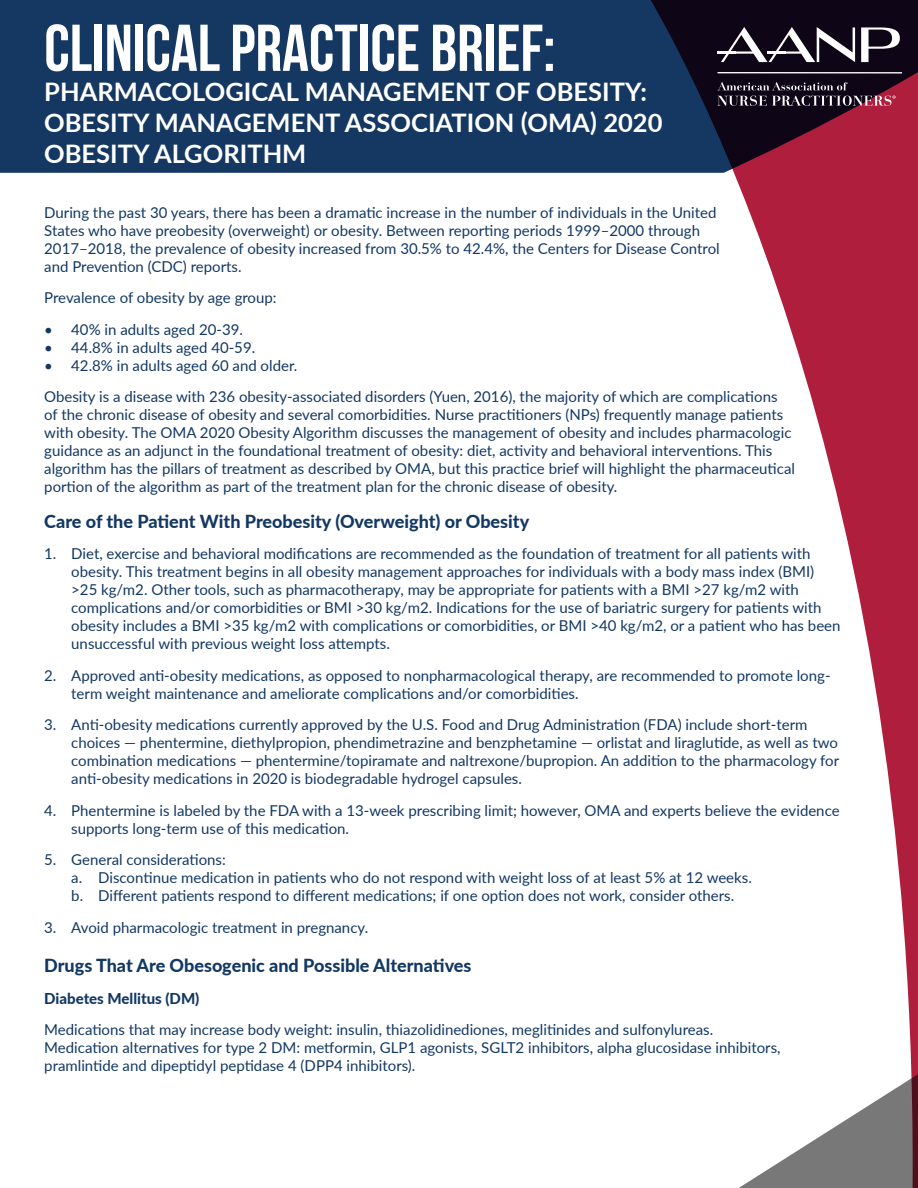
<style>
.page{position:relative;width:918px;height:1188px;background:#fff}
.page>*{position:absolute;margin:0;border:0;box-sizing:border-box;transform-origin:0 0}
.t1{font:700 66px "Bebas Neue";color:#fff}
.t2{font:700 25.5px/30.6px "Lato";color:#fff}
.t3{font:800 18px "Lato";color:#133863}
.t4{font:15px/18px "Lato";color:#133863}
.t5{font:800 15px "Lato";color:#133863}
</style>
<div class="page">
<svg style="left:734px;top:173px;width:184px;height:1015px"></svg>
<svg style="left:0;top:0;width:918px;height:173px;fill:#153862"></svg>
<hr style="left:718px;top:72px;width:184px;height:1px;background:#fff">
<svg style="left:861px;top:27px;width:39px;height:35px"></svg>
<svg style="left:717px;top:27px;width:138px;height:35px"></svg>
<svg style="left:717px;top:82px;width:179px;height:24px"></svg>
<p class="t1" style="left:44px;top:12px;width:513px">CLINICAL PRACTICE BRIEF:</p>
<p class="t2" style="left:44px;top:76px;width:620px">PHARMACOLOGICAL MANAGEMENT OF OBESITY:<br>OBESITY MANAGEMENT ASSOCIATION (OMA) 2020<br>OBESITY ALGORITHM</p>
<p class="t4" style="left:44px;top:203px;width:677px">During the past 30 years, there has been a dramatic increase in the number of individuals in the United States who have preobesity (overweight) or obesity. Between reporting periods 1999–2000 through 2017–2018, the prevalence of obesity increased from 30.5% to 42.4%, the Centers for Disease Control and Prevention (CDC) reports.</p>
<p class="t4" style="left:44px;top:288px;width:234px">Prevalence of obesity by age group:</p>
<p class="t4" style="left:44px;top:320px;width:200px">• 40% in adults aged 20-39.</p>
<p class="t4" style="left:44px;top:338px;width:212px">• 44.8% in adults aged 40-59.</p>
<p class="t4" style="left:44px;top:356px;width:255px">• 42.8% in adults aged 60 and older.</p>
<p class="t4" style="left:44px;top:387px;width:752px">Obesity is a disease with 236 obesity-associated disorders (Yuen, 2016), the majority of which are complications<br>of the chronic disease of obesity and several comorbidities. Nurse practitioners (NPs) frequently manage patients with obesity. The OMA 2020 Obesity Algorithm discusses the management of obesity and includes pharmacologic guidance as an adjunct in the foundational treatment of obesity: diet, activity and behavioral interventions. This algorithm has the pillars of treatment as described by OMA, but this practice brief will highlight the pharmaceutical portion of the algorithm as part of the treatment plan for the chronic disease of obesity.</p>
<p class="t3" style="left:44px;top:508px;width:487px">Care of the Patient With Preobesity (Overweight) or Obesity</p>
<p class="t4" style="left:71px;top:544px;width:771px;text-indent:-27px">1. Diet, exercise and behavioral modifications are recommended as the foundation of treatment for all patients with obesity. This treatment begins in all obesity management approaches for individuals with a body mass index (BMI) &gt;25 kg/m2. Other tools, such as pharmacotherapy, may be appropriate for patients with a BMI &gt;27 kg/m2 with complications and/or comorbidities or BMI &gt;30 kg/m2. Indications for the use of bariatric surgery for patients with obesity includes a BMI &gt;35 kg/m2 with complications or comorbidities, or BMI &gt;40 kg/m2, or a patient who has been unsuccessful with previous weight loss attempts.</p>
<p class="t4" style="left:71px;top:666px;width:761px;text-indent:-27px">2. Approved anti-obesity medications, as opposed to nonpharmacological therapy, are recommended to promote long&shy;term weight maintenance and ameliorate complications and/or comorbidities.</p>
<p class="t4" style="left:71px;top:715px;width:769px;text-indent:-27px">3. Anti-obesity medications currently approved by the U.S. Food and Drug Administration (FDA) include short-term choices — phentermine, diethylpropion, phendimetrazine and benzphetamine — orlistat and liraglutide, as well as two combination medications — phentermine/topiramate and naltrexone/bupropion. An addition to the pharmacology for anti-obesity medications in 2020 is biodegradable hydrogel capsules.</p>
<p class="t4" style="left:71px;top:801px;width:770px;text-indent:-27px">4. Phentermine is labeled by the FDA with a 13-week prescribing limit; however, OMA and experts believe the evidence supports long-term use of this medication.</p>
<p class="t4" style="left:44px;top:850px;width:183px">5. General considerations:</p>
<p class="t4" style="left:71px;top:868px;width:682px">a. Discontinue medication in patients who do not respond with weight loss of at least 5% at 12 weeks.</p>
<p class="t4" style="left:71px;top:886px;width:665px">b. Different patients respond to different medications; if one option does not work, consider others.</p>
<p class="t4" style="left:44px;top:918px;width:325px">3. Avoid pharmacologic treatment in pregnancy.</p>
<p class="t3" style="left:44px;top:952px;width:429px">Drugs That Are Obesogenic and Possible Alternatives</p>
<p class="t5" style="left:44px;top:987px;width:157px">Diabetes Mellitus (DM)</p>
<p class="t4" style="left:44px;top:1020px;width:670px">Medications that may increase body weight: insulin, thiazolidinediones, meglitinides and sulfonylureas.</p>
<p class="t4" style="left:44px;top:1038px;width:738px">Medication alternatives for type 2 DM: metformin, GLP1 agonists, SGLT2 inhibitors, alpha glucosidase inhibitors, pramlintide and dipeptidyl peptidase 4 (DPP4 inhibitors).</p>
</div>
